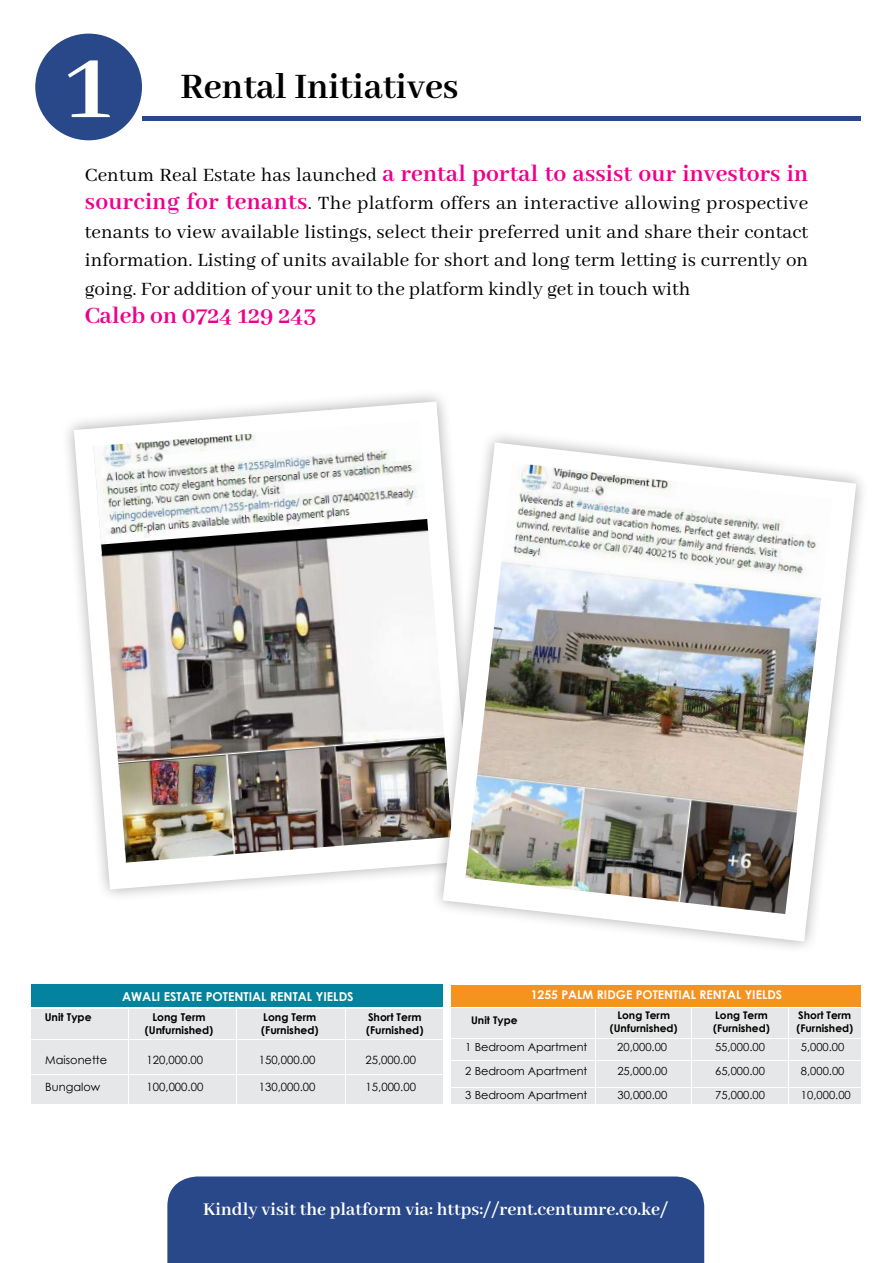
<style>
.page{position:relative;width:893px;height:1263px;background:#fff}
.page>*{position:absolute;margin:0;border:0;box-sizing:border-box;transform-origin:0 0}
.t1{font:700 108px "Abhaya Libre";color:#fff}
.t2{font:700 39px "Abhaya Libre";color:#000}
.t3{font:700 25.5px "Abhaya Libre";letter-spacing:.005em;color:#ec008c}
.t4{font:21px/28.5px "Abhaya Libre";color:#000;text-align:justify}
.t5{font:700 19.5px "Abhaya Libre";color:#fff}
.t6{font:700 12.3px "Century Gothic";color:#fff}
.t7{font:700 12px "Century Gothic";color:#fff}
.t8{font:11.4px "Century Gothic";color:#000}
.t9{font:11.1px/24.2px "Century Gothic";color:#000;text-align:justify}
.t10{font:700 10.8px/12.9px "Century Gothic";color:#000}
.t11{font:700 10.5px/12.6px "Century Gothic";color:#000}
.s1{font-weight:400;font-size:21px;color:#000}
.s2{font-weight:700;font-size:25.5px;color:#ec008c}
</style>
<div class="page">
<div style="left:35px;top:34px;width:107px;height:106px;background:#294889;border-radius:50%"></div>
<hr style="left:142px;top:116px;width:719px;height:4px;background:#294889">
<div style="left:31px;top:985px;width:412px;height:22px;background:#03839e"></div>
<div style="left:31px;top:1009px;width:412px;height:95px;background:#e6e7e8"></div>
<hr style="left:128px;top:1009px;width:1px;height:95px;background:#fff">
<hr style="left:237px;top:1009px;width:1px;height:95px;background:#fff">
<hr style="left:345px;top:1009px;width:1px;height:95px;background:#fff">
<hr style="left:31px;top:1039px;width:412px;height:1px;background:#fff">
<hr style="left:31px;top:1074px;width:412px;height:1px;background:#fff">
<div style="left:450px;top:985px;width:412px;height:119px;background:linear-gradient(to right,#fff,#fff)"></div>
<div style="left:451px;top:1009px;width:410px;height:95px;background:#e6e7e8"></div>
<div style="left:451px;top:985px;width:410px;height:22px;background:#f6921e"></div>
<hr style="left:691px;top:1009px;width:1px;height:95px;background:#fff">
<hr style="left:595px;top:1009px;width:1px;height:95px;background:#fff">
<hr style="left:788px;top:1009px;width:1px;height:95px;background:#fff">
<hr style="left:451px;top:1038px;width:410px;height:1px;background:#fff">
<hr style="left:451px;top:1060px;width:410px;height:1px;background:#fff">
<hr style="left:451px;top:1087px;width:410px;height:1px;background:#fff">
<div style="left:167px;top:1176px;width:537px;height:87px;background:#294889"></div>
<svg style="left:74px;top:401px;width:372px;height:488px"></svg>
<img style="left:93px;top:420px;width:354px;height:443px">
<div style="left:429px;top:429px;width:441px;height:526px;background:#000;opacity:.33"></div>
<svg style="left:443px;top:442px;width:413px;height:499px"></svg>
<img style="left:465px;top:462px;width:367px;height:452px">
<h1 class="t1" style="left:66px;top:27px;width:47px">1</h1>
<h2 class="t2" style="left:181px;top:65px;width:280px">Rental Initiatives</h2>
<p class="t3" style="left:85px;top:159px;width:725px"><span class="s1">Centum Real Estate has launched</span> a rental portal to assist our investors in</p>
<p class="t4" style="left:85px;top:189px;width:725px"><span class="s2">sourcing for tenants</span>. The platform offers an interactive allowing prospective tenants to view available listings, select their preferred unit and share their contact information. Listing of units available for short and long term letting is currently on going. For addition of your unit to the platform kindly get in touch with</p>
<p class="t3" style="left:85px;top:302px;width:233px">Caleb on 0724 129 243</p>
<p class="t10" style="left:45px;top:1010px;width:48px">Unit Type</p>
<p class="t8" style="left:45px;top:1053px;width:63px">Maisonette</p>
<p class="t8" style="left:45px;top:1080px;width:57px">Bungalow</p>
<p class="t6" style="left:122px;top:989px;width:233px">AWALI ESTATE POTENTIAL RENTAL YIELDS</p>
<p class="t7" style="left:531px;top:987px;width:253px">1255 PALM RIDGE POTENTIAL RENTAL YIELDS</p>
<p class="t10" style="left:145px;top:1010px;width:70px;text-align:center">Long Term (Unfurnished)</p>
<p class="t10" style="left:261px;top:1010px;width:59px">Long Term (Furnished)</p>
<p class="t8" style="left:147px;top:1052px;width:58px">120,000.00</p>
<p class="t8" style="left:147px;top:1080px;width:58px">100,000.00</p>
<p class="t8" style="left:259px;top:1052px;width:58px">150,000.00</p>
<p class="t8" style="left:259px;top:1080px;width:58px">130,000.00</p>
<p class="t10" style="left:366px;top:1010px;width:59px">Short Term (Furnished)</p>
<p class="t11" style="left:610px;top:1009px;width:69px;text-align:center">Long Term (Unfurnished)</p>
<p class="t11" style="left:796px;top:1009px;width:58px">Short Term (Furnished)</p>
<p class="t11" style="left:713px;top:1009px;width:58px">Long Term (Furnished)</p>
<p class="t11" style="left:471px;top:1014px;width:48px">Unit Type</p>
<p class="t9" style="left:465px;top:1035px;width:124px">1 Bedroom Apartment 2 Bedroom Apartment 3 Bedroom Apartment</p>
<p class="t9" style="left:617px;top:1035px;width:52px">20,000.00<br>25,000.00<br>30,000.00</p>
<p class="t9" style="left:715px;top:1035px;width:52px">55,000.00<br>65,000.00<br>75,000.00</p>
<p class="t9" style="left:801px;top:1035px;width:52px;text-align:left">5,000.00<br>8,000.00<br>10,000.00</p>
<p class="t8" style="left:365px;top:1052px;width:52px">25,000.00</p>
<p class="t8" style="left:366px;top:1080px;width:52px">15,000.00</p>
<p class="t5" style="left:203px;top:1199px;width:466px">Kindly visit the platform via: https://rent.centumre.co.ke/</p>
</div>
